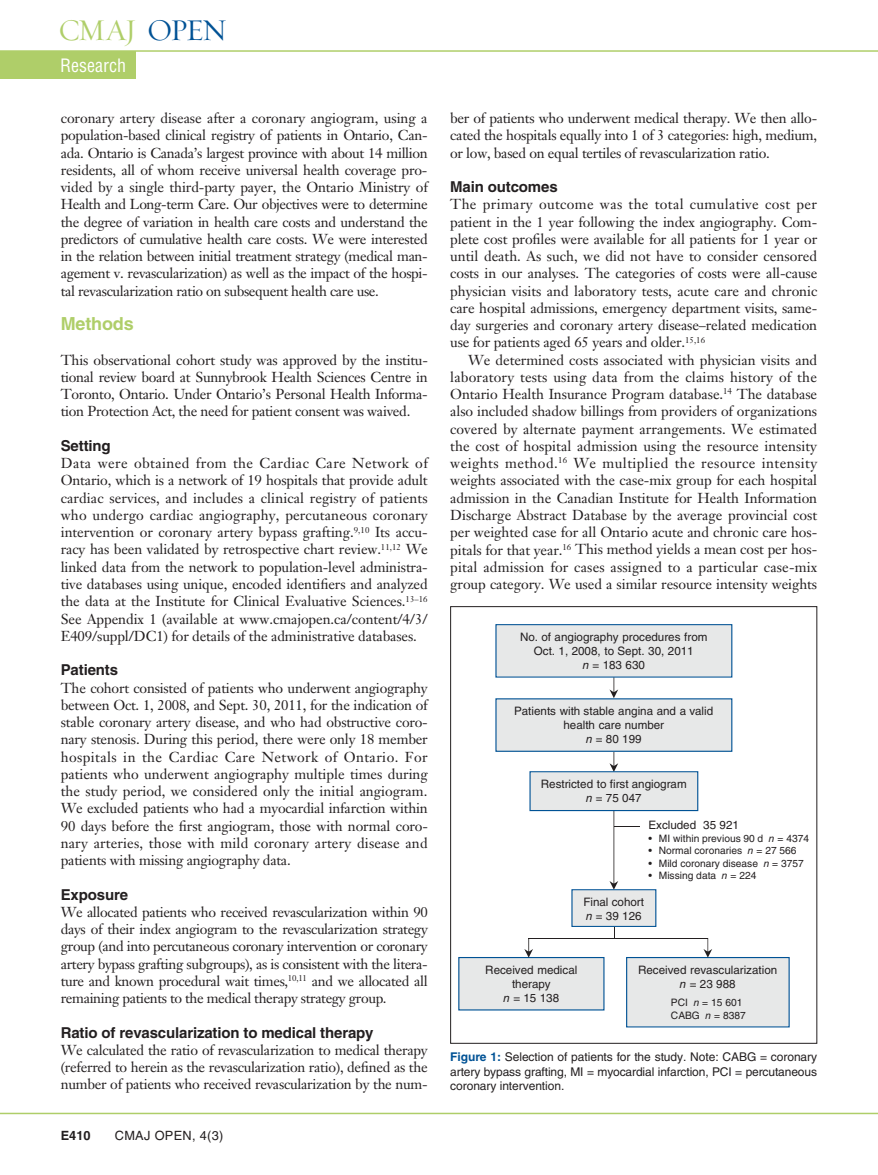
<style>
.page{position:relative;width:878px;height:1175px;background:#fff}
.page>*{position:absolute;margin:0;border:0;box-sizing:border-box;transform-origin:0 0}
.t1{font:30.75px "Requiem Display HTF Roman";letter-spacing:-.08em;color:#afce69}
.t2{font:condensed 18px "Helvetica LT Std";color:#fff}
.t3{font:700 18px "Helvetica LT Std";letter-spacing:-.01em;color:#afce69}
.t4{font:700 15px "Helvetica LT Std";letter-spacing:-.01em;color:#231f20}
.t5{font:14.25px/17.2px "Janson Text LT Std";letter-spacing:-.02em;color:#231f20;text-align:justify}
.t6{font:12.75px "Helvetica LT Std";letter-spacing:.025em;color:#231f20}
.t7{font:700 12.75px "Helvetica LT Std";color:#231f20}
.t8{font:12px/14.2px "Helvetica LT Std";letter-spacing:-.005em;color:#231f20;text-align:justify}
.t9{font:11.55px/14px "Helvetica LT Std";color:#231f20;text-align:center}
.t10{font:10.2px/12.3px "Helvetica LT Std";color:#231f20}
.s1{color:#005295}
.s2{font-style:italic}
.s3{font-weight:700;color:#005295}
</style>
<div class="page">
<hr style="left:0;top:1112px;width:878px;height:2px;background:#afce69">
<div style="left:0;top:51px;width:135px;height:27px;background:#afce69"></div>
<hr style="left:0;top:50px;width:878px;height:2px;background:#afce69">
<svg style="left:458px;top:624px;width:331px;height:403px"></svg>
<h1 class="t1" style="left:58px;top:12px;width:170px">CMAJ <span class="s1">OPEN</span></h1>
<p class="t2" style="left:60px;top:54px;width:67px">Research</p>
<p class="t5" style="left:61px;top:109px;width:368px">coronary artery disease after a coronary angiogram, using a population-based clinical registry of patients in Ontario, Can&shy;ada. Ontario is Canada’s largest province with about 14 million residents, all of whom receive universal health coverage pro&shy;vided by a single third-party payer, the Ontario Ministry of Health and Long-term Care. Our objectives were to determine the degree of variation in health care costs and understand the predictors of cumulative health care costs. We were interested in the relation between initial treatment strategy (medical man&shy;agement v. revascularization) as well as the impact of the hospi&shy;tal revascularization ratio on subsequent health care use.</p>
<p class="t3" style="left:61px;top:313px;width:74px">Methods</p>
<p class="t5" style="left:61px;top:351px;width:368px">This observational cohort study was approved by the institu&shy;tional review board at Sunnybrook Health Sciences Centre in Toronto, Ontario. Under Ontario’s Personal Health Informa&shy;tion Protection Act, the need for patient consent was waived.</p>
<p class="t4" style="left:61px;top:436px;width:51px">Setting</p>
<p class="t5" style="left:61px;top:454px;width:368px">Data were obtained from the Cardiac Care Network of Ontario, which is a network of 19 hospitals that provide adult cardiac services, and includes a clinical registry of patients who undergo cardiac angiography, percutaneous coronary intervention or coronary artery bypass grafting.<sup>9,10</sup> Its accu&shy;racy has been validated by retrospective chart review.<sup>11,12</sup> We linked data from the network to population-level administra&shy;tive databases using unique, encoded identifiers and analyzed the data at the Institute for Clinical Evaluative Sciences.<sup>13–16<br></sup>See Appendix 1 (available at www.cmajopen.ca/content/4/3/ E409/suppl/DC1) for details of the administrative databases.</p>
<p class="t4" style="left:61px;top:661px;width:59px">Patients</p>
<p class="t5" style="left:61px;top:679px;width:369px">The cohort consisted of patients who underwent angiography between Oct. 1, 2008, and Sept. 30, 2011, for the indication of stable coronary artery disease, and who had obstructive coro&shy;nary stenosis. During this period, there were only 18 member hospitals in the Cardiac Care Network of Ontario. For patients who underwent angiography multiple times during the study period, we considered only the initial angiogram.<br>We excluded patients who had a myocardial infarction within 90 days before the first angiogram, those with normal coro&shy;nary arteries, those with mild coronary artery disease and patients with missing angiography data.</p>
<p class="t4" style="left:61px;top:885px;width:69px">Exposure</p>
<p class="t5" style="left:61px;top:903px;width:368px">We allocated patients who received revascularization within 90 days of their index angiogram to the revascularization strategy group (and into percutaneous coronary intervention or coronary artery bypass grafting subgroups), as is consistent with the litera&shy;ture and known procedural wait times,<sup>10,11</sup> and we allocated all remaining patients to the medical therapy strategy group.</p>
<p class="t4" style="left:61px;top:1023px;width:314px">Ratio of revascularization to medical therapy</p>
<p class="t5" style="left:61px;top:1041px;width:368px">We calculated the ratio of revascularization to medical therapy (referred to herein as the revascularization ratio), defined as the number of patients who received revascularization by the num-</p>
<p class="t7" style="left:61px;top:1127px;width:31px">E410</p>
<p class="t6" style="left:115px;top:1127px;width:110px">CMAJ OPEN, 4(3)</p>
<p class="t5" style="left:450px;top:109px;width:368px">ber of patients who underwent medical therapy. We then allo&shy;cated the hospitals equally into 1 of 3 categories: high, medium, or low, based on equal tertiles of revascularization ratio.</p>
<p class="t4" style="left:450px;top:178px;width:109px">Main outcomes</p>
<p class="t5" style="left:450px;top:196px;width:369px">The primary outcome was the total cumulative cost per patient in the 1 year following the index angiography. Com&shy;plete cost profiles were available for all patients for 1 year or until death. As such, we did not have to consider censored costs in our analyses. The categories of costs were all-cause physician visits and laboratory tests, acute care and chronic care hospital admissions, emergency department visits, same&shy;day surgeries and coronary artery disease–related medication use for patients aged 65 years and older.<sup>15,16</sup></p>
<p class="t5" style="left:450px;top:351px;width:368px;text-indent:18px">We determined costs associated with physician visits and laboratory tests using data from the claims history of the Ontario Health Insurance Program database.<sup>14</sup> The database also included shadow billings from providers of organizations covered by alternate payment arrangements. We estimated the cost of hospital admission using the resource intensity weights method.<sup>16</sup> We multiplied the resource intensity weights associated with the case-mix group for each hospital admission in the Canadian Institute for Health Information Discharge Abstract Database by the average provincial cost per weighted case for all Ontario acute and chronic care hos&shy;pitals for that year.<sup>16</sup> This method yields a mean cost per hos&shy;pital admission for cases assigned to a particular case-mix group category. We used a similar resource intensity weights</p>
<p class="t9" style="left:520px;top:630px;width:189px">No. of angiography procedures from<br>Oct. 1, 2008, to Sept. 30, 2011<br><span class="s2">n</span> = 183 630</p>
<p class="t9" style="left:514px;top:704px;width:201px">Patients with stable angina and a valid health care number<br><span class="s2">n</span> = 80 199</p>
<p class="t9" style="left:541px;top:777px;width:147px">Restricted to first angiogram <span class="s2">n</span> = 75 047</p>
<p class="t9" style="left:648px;top:818px;width:92px">Excluded 35 921</p>
<p class="t10" style="left:648px;top:832px;width:162px">• MI within previous 90 d <span class="s2">n</span> = 4374</p>
<p class="t10" style="left:648px;top:844px;width:149px">• Normal coronaries <span class="s2">n</span> = 27 566</p>
<p class="t10" style="left:648px;top:856px;width:157px">• Mild coronary disease <span class="s2">n</span> = 3757</p>
<p class="t10" style="left:648px;top:869px;width:109px">• Missing data <span class="s2">n</span> = 224</p>
<p class="t9" style="left:583px;top:895px;width:62px;text-align:left">Final cohort <span class="s2">n</span> = 39 126</p>
<p class="t9" style="left:485px;top:963px;width:94px">Received medical therapy<br><span class="s2">n</span> = 15 138</p>
<p class="t9" style="left:638px;top:963px;width:141px">Received revascularization <span class="s2">n</span> = 23 988</p>
<p class="t10" style="left:671px;top:996px;width:76px">PCI <span class="s2">n</span> = 15 601<br>CABG <span class="s2">n</span> = 8387</p>
<p class="t8" style="left:450px;top:1050px;width:368px"><span class="s3">Figure 1:</span> Selection of patients for the study. Note: CABG = coronary artery bypass grafting, MI = myocardial infarction, PCI = percutaneous coronary intervention.</p>
</div>
